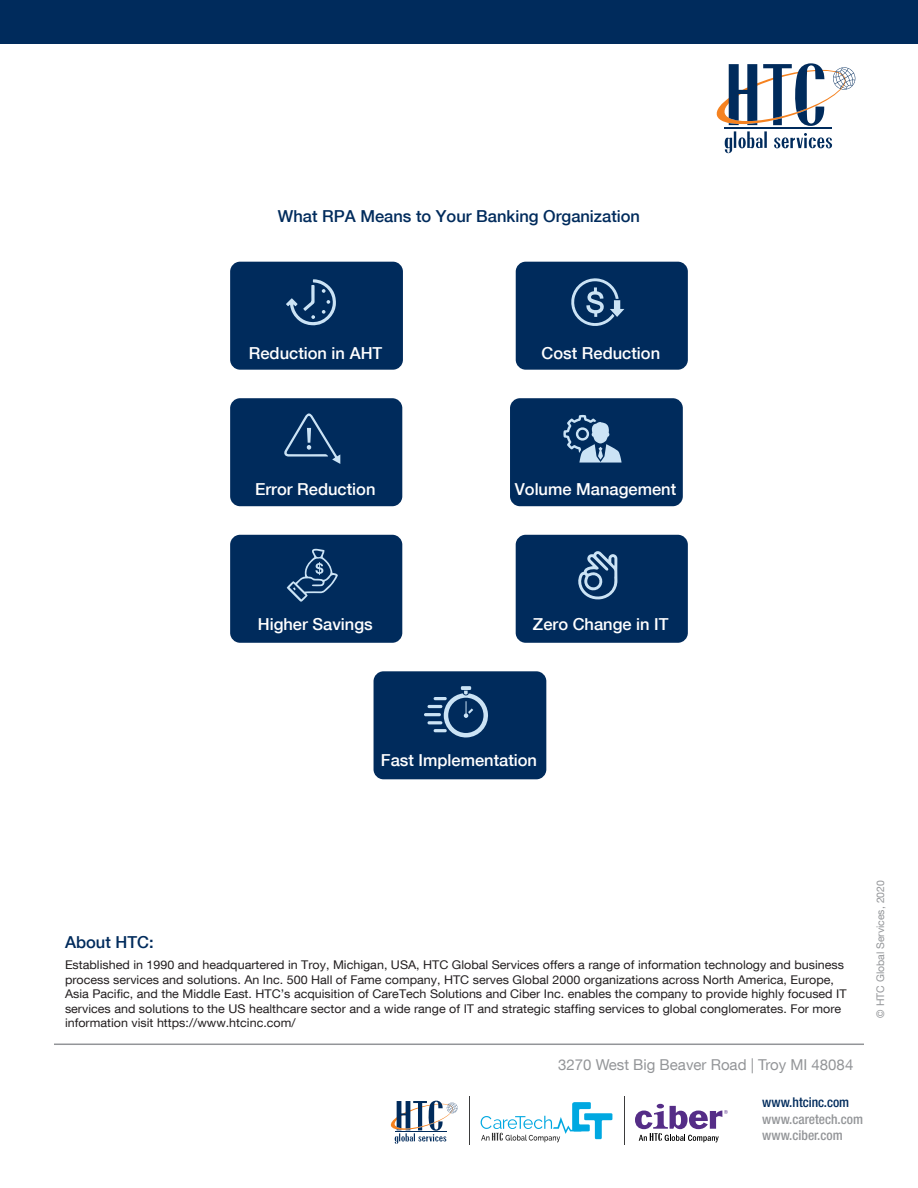
<style>
.page{position:relative;width:918px;height:1188px;background:#fff}
.page>*{position:absolute;margin:0;border:0;box-sizing:border-box;transform-origin:0 0}
.t1{font:500 16.5px "Helvetica Neue LT Com";color:#fff}
.t2{font:500 16.5px "Helvetica Neue LT Com";color:#002b5c}
.t3{font:15px "Helvetica Neue LT Com";color:#939598}
.t4{font:500 condensed 13.5px/16.2px "Helvetica Neue LT Com";color:#939598}
.t5{font:500 condensed 13.5px "Helvetica Neue LT Com";color:#002b5c}
.t6{font:12px/14.4px "Helvetica Neue LT Com";color:#231f20;scale:1.04 1}
.t7{font:10.5px "Helvetica Neue LT Com";color:#939598}
</style>
<div class="page">
<div style="left:0;top:0;width:918px;height:43px;background:#002b5c"></div>
<hr style="left:54px;top:1044px;width:810px;height:1px;background:#939598">
<svg style="left:716px;top:63px;width:140px;height:90px"></svg>
<hr style="left:470px;top:1096px;width:1px;height:49px;background:#3b3b3c">
<hr style="left:624px;top:1096px;width:1px;height:49px;background:#3b3b3c">
<svg style="left:635px;top:1104px;width:93px;height:38px"></svg>
<svg style="left:481px;top:1102px;width:131px;height:40px"></svg>
<svg style="left:390px;top:1101px;width:68px;height:43px"></svg>
<div style="left:230px;top:262px;width:173px;height:108px;background:#002b5c;border-radius:10px"></div>
<svg style="left:286px;top:279px;width:50px;height:47px"></svg>
<div style="left:516px;top:262px;width:172px;height:108px;background:#002b5c;border-radius:10px"></div>
<svg style="left:571px;top:278px;width:53px;height:48px"></svg>
<div style="left:230px;top:535px;width:172px;height:108px;background:#002b5c;border-radius:10px"></div>
<svg style="left:287px;top:549px;width:51px;height:53px"></svg>
<div style="left:516px;top:535px;width:172px;height:108px;background:#002b5c;border-radius:10px"></div>
<svg style="left:578px;top:551px;width:40px;height:49px"></svg>
<div style="left:374px;top:671px;width:172px;height:108px;background:#002b5c;border-radius:10px"></div>
<svg style="left:424px;top:686px;width:64px;height:52px"></svg>
<div style="left:230px;top:398px;width:172px;height:108px;background:#002b5c;border-radius:10px"></div>
<svg style="left:284px;top:414px;width:56px;height:50px"></svg>
<div style="left:510px;top:398px;width:173px;height:108px;background:#002b5c;border-radius:10px"></div>
<svg style="left:563px;top:415px;width:59px;height:48px"></svg>
<h1 class="t2" style="left:278px;top:206px;width:364px">What RPA Means to Your Banking Organization</h1>
<h1 class="t1" style="left:249px;top:343px;width:135px">Reduction in AHT</h1>
<h1 class="t1" style="left:542px;top:343px;width:120px">Cost Reduction</h1>
<h1 class="t1" style="left:255px;top:480px;width:122px">Error Reduction</h1>
<h1 class="t1" style="left:515px;top:480px;width:163px">Volume Management</h1>
<h1 class="t1" style="left:258px;top:614px;width:116px">Higher Savings</h1>
<h1 class="t1" style="left:533px;top:614px;width:137px">Zero Change in IT</h1>
<h1 class="t1" style="left:381px;top:750px;width:158px">Fast Implementation</h1>
<h1 class="t2" style="left:65px;top:932px;width:90px">About HTC:</h1>
<p class="t6" style="left:65px;top:958px;width:753px">Established in 1990 and headquartered in Troy, Michigan, USA, HTC Global Services offers a range of information technology and business process services and solutions. An Inc. 500 Hall of Fame company, HTC serves Global 2000 organizations across North America, Europe, Asia Pacific, and the Middle East. HTC’s acquisition of CareTech Solutions and Ciber Inc. enables the company to provide highly focused IT services and solutions to the US healthcare sector and a wide range of IT and strategic staffing services to global conglomerates. For more information visit https://www.htcinc.com/</p>
<p class="t3" style="left:558px;top:1055px;width:297px">3270 West Big Beaver Road | Troy MI 48084</p>
<p class="t5" style="left:762px;top:1095px;width:88px">www.htcinc.com</p>
<p class="t4" style="left:762px;top:1111px;width:102px">www.caretech.com www.ciber.com</p>
<p class="t7" style="left:874px;top:1018px;width:139px;rotate:-90deg">© HTC Global Services, 2020</p>
</div>
